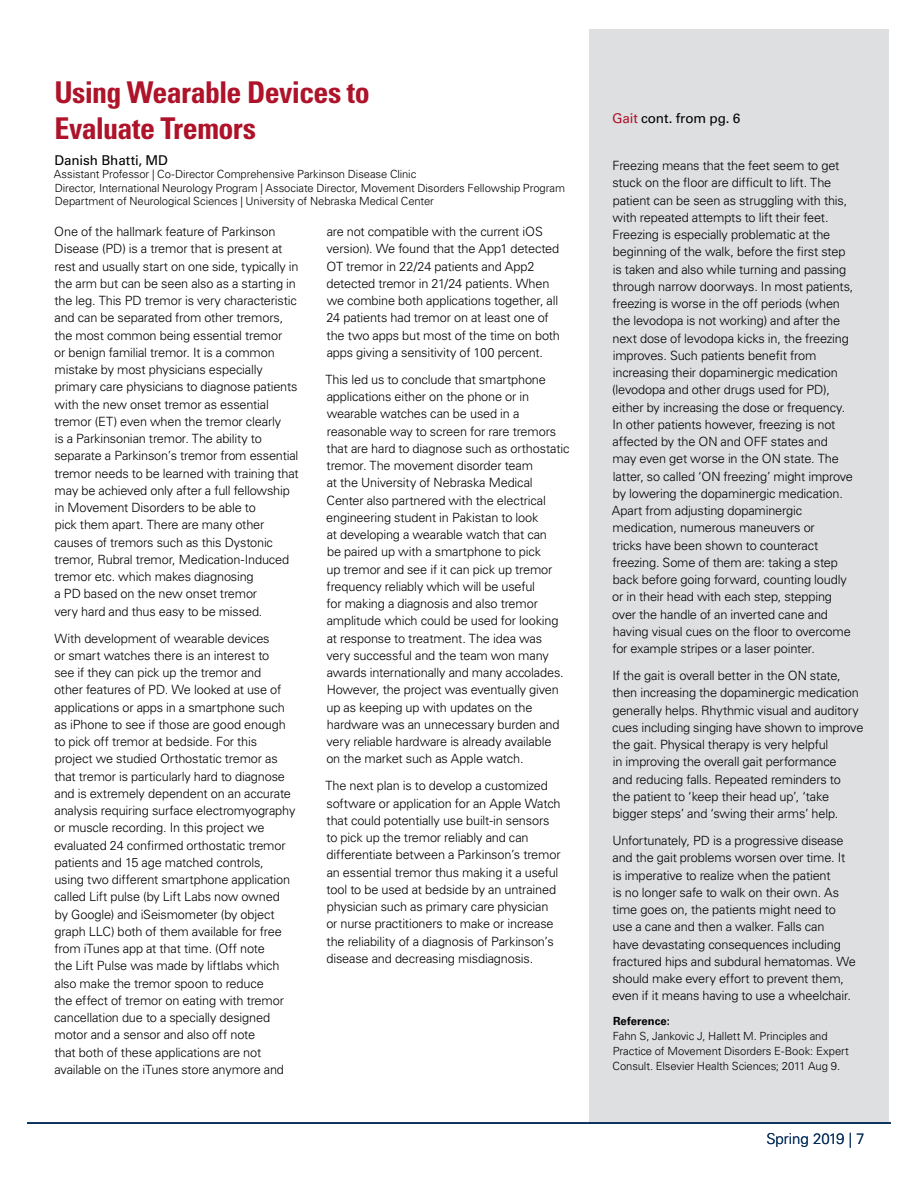
<style>
.page{position:relative;width:918px;height:1188px;background:#fff}
.page>*{position:absolute;margin:0;border:0;box-sizing:border-box;transform-origin:0 0}
.t1{font:700 condensed 30px/36px "Univers LT Std";letter-spacing:-.025em;color:#ae132a}
.t2{font:300 15px "Univers LT Std";color:#002957}
.t3{font:13.5px "Univers LT Std";letter-spacing:-.01em;color:#000}
.t4{font:300 12.75px/17.2px "Univers LT Std";letter-spacing:-.015em;color:#000}
.t5{font:300 11.25px/13.5px "Univers LT Std";letter-spacing:-.01em;color:#000}
.t6{font:700 11.25px "Univers LT Std";letter-spacing:.005em;color:#000}
.s1{color:#ae132a}
</style>
<div class="page">
<div style="left:590px;top:29px;width:299px;height:1094px;background:#dedfe1"></div>
<hr style="left:27px;top:1122px;width:864px;height:2px;background:#002957">
<h1 class="t1" style="left:54px;top:74px;width:317px">Using Wearable Devices to<br>Evaluate Tremors</h1>
<p class="t3" style="left:55px;top:152px;width:115px">Danish Bhatti, MD</p>
<p class="t5" style="left:54px;top:168px;width:513px">Assistant Professor | Co-Director Comprehensive Parkinson Disease Clinic<br>Director, International Neurology Program | Associate Director, Movement Disorders Fellowship Program<br>Department of Neurological Sciences | University of Nebraska Medical Center</p>
<p class="t4" style="left:54px;top:223px;width:246px">One of the hallmark feature of Parkinson Disease (PD) is a tremor that is present at rest and usually start on one side, typically in the arm but can be seen also as a starting in the leg. This PD tremor is very characteristic and can be separated from other tremors, the most common being essential tremor<br>or benign familial tremor. It is a common mistake by most physicians especially primary care physicians to diagnose patients with the new onset tremor as essential tremor (ET) even when the tremor clearly<br>is a Parkinsonian tremor. The ability to separate a Parkinson’s tremor from essential tremor needs to be learned with training that may be achieved only after a full fellowship in Movement Disorders to be able to<br>pick them apart. There are many other causes of tremors such as this Dystonic tremor, Rubral tremor, Medication-Induced tremor etc. which makes diagnosing<br>a PD based on the new onset tremor<br>very hard and thus easy to be missed.</p>
<p class="t4" style="left:54px;top:630px;width:243px">With development of wearable devices<br>or smart watches there is an interest to<br>see if they can pick up the tremor and<br>other features of PD. We looked at use of applications or apps in a smartphone such as iPhone to see if those are good enough to pick off tremor at bedside. For this project we studied Orthostatic tremor as that tremor is particularly hard to diagnose and is extremely dependent on an accurate analysis requiring surface electromyography or muscle recording. In this project we evaluated 24 confirmed orthostatic tremor patients and 15 age matched controls, using two different smartphone application called Lift pulse (by Lift Labs now owned by Google) and iSeismometer (by object graph LLC) both of them available for free from iTunes app at that time. (Off note<br>the Lift Pulse was made by liftlabs which also make the tremor spoon to reduce<br>the effect of tremor on eating with tremor cancellation due to a specially designed motor and a sensor and also off note<br>that both of these applications are not available on the iTunes store anymore and</p>
<p class="t4" style="left:326px;top:223px;width:235px">are not compatible with the current iOS version). We found that the App1 detected OT tremor in 22/24 patients and App2 detected tremor in 21/24 patients. When we combine both applications together, all 24 patients had tremor on at least one of the two apps but most of the time on both apps giving a sensitivity of 100 percent.</p>
<p class="t4" style="left:325px;top:371px;width:246px">This led us to conclude that smartphone applications either on the phone or in wearable watches can be used in a reasonable way to screen for rare tremors that are hard to diagnose such as orthostatic tremor. The movement disorder team<br>at the University of Nebraska Medical Center also partnered with the electrical engineering student in Pakistan to look<br>at developing a wearable watch that can<br>be paired up with a smartphone to pick<br>up tremor and see if it can pick up tremor frequency reliably which will be useful<br>for making a diagnosis and also tremor amplitude which could be used for looking at response to treatment. The idea was<br>very successful and the team won many awards internationally and many accolades.<br>However, the project was eventually given up as keeping up with updates on the hardware was an unnecessary burden and very reliable hardware is already available<br>on the market such as Apple watch.</p>
<p class="t4" style="left:325px;top:777px;width:237px">The next plan is to develop a customized software or application for an Apple Watch that could potentially use built-in sensors to pick up the tremor reliably and can differentiate between a Parkinson’s tremor an essential tremor thus making it a useful tool to be used at bedside by an untrained physician such as primary care physician or nurse practitioners to make or increase the reliability of a diagnosis of Parkinson’s disease and decreasing misdiagnosis.</p>
<p class="t3" style="left:612px;top:110px;width:130px"><span class="s1">Gait</span> cont. from pg. 6</p>
<p class="t4" style="left:612px;top:157px;width:243px">Freezing means that the feet seem to get stuck on the floor are difficult to lift. The patient can be seen as struggling with this, with repeated attempts to lift their feet.<br>Freezing is especially problematic at the beginning of the walk, before the first step is taken and also while turning and passing through narrow doorways. In most patients, freezing is worse in the off periods (when the levodopa is not working) and after the next dose of levodopa kicks in, the freezing improves. Such patients benefit from increasing their dopaminergic medication (levodopa and other drugs used for PD), either by increasing the dose or frequency.<br>In other patients however, freezing is not affected by the ON and OFF states and may even get worse in the ON state. The latter, so called ‘ON freezing’ might improve by lowering the dopaminergic medication.<br>Apart from adjusting dopaminergic medication, numerous maneuvers or<br>tricks have been shown to counteract freezing. Some of them are: taking a step back before going forward, counting loudly or in their head with each step, stepping over the handle of an inverted cane and having visual cues on the floor to overcome for example stripes or a laser pointer.</p>
<p class="t4" style="left:612px;top:667px;width:253px">If the gait is overall better in the ON state, then increasing the dopaminergic medication generally helps. Rhythmic visual and auditory cues including singing have shown to improve the gait. Physical therapy is very helpful<br>in improving the overall gait performance<br>and reducing falls. Repeated reminders to<br>the patient to ‘keep their head up’, ‘take bigger steps’ and ‘swing their arms’ help.</p>
<p class="t4" style="left:612px;top:832px;width:245px">Unfortunately, PD is a progressive disease and the gait problems worsen over time. It is imperative to realize when the patient<br>is no longer safe to walk on their own. As time goes on, the patients might need to use a cane and then a walker. Falls can<br>have devastating consequences including fractured hips and subdural hematomas. We should make every effort to prevent them, even if it means having to use a wheelchair.</p>
<p class="t6" style="left:613px;top:1015px;width:58px">Reference:</p>
<p class="t5" style="left:613px;top:1029px;width:238px;line-height:15px">Fahn S, Jankovic J, Hallett M. Principles and<br>Practice of Movement Disorders E-Book: Expert<br>Consult. Elsevier Health Sciences; 2011 Aug 9.</p>
<p class="t2" style="left:766px;top:1130px;width:100px">Spring 2019 | 7</p>
</div>
